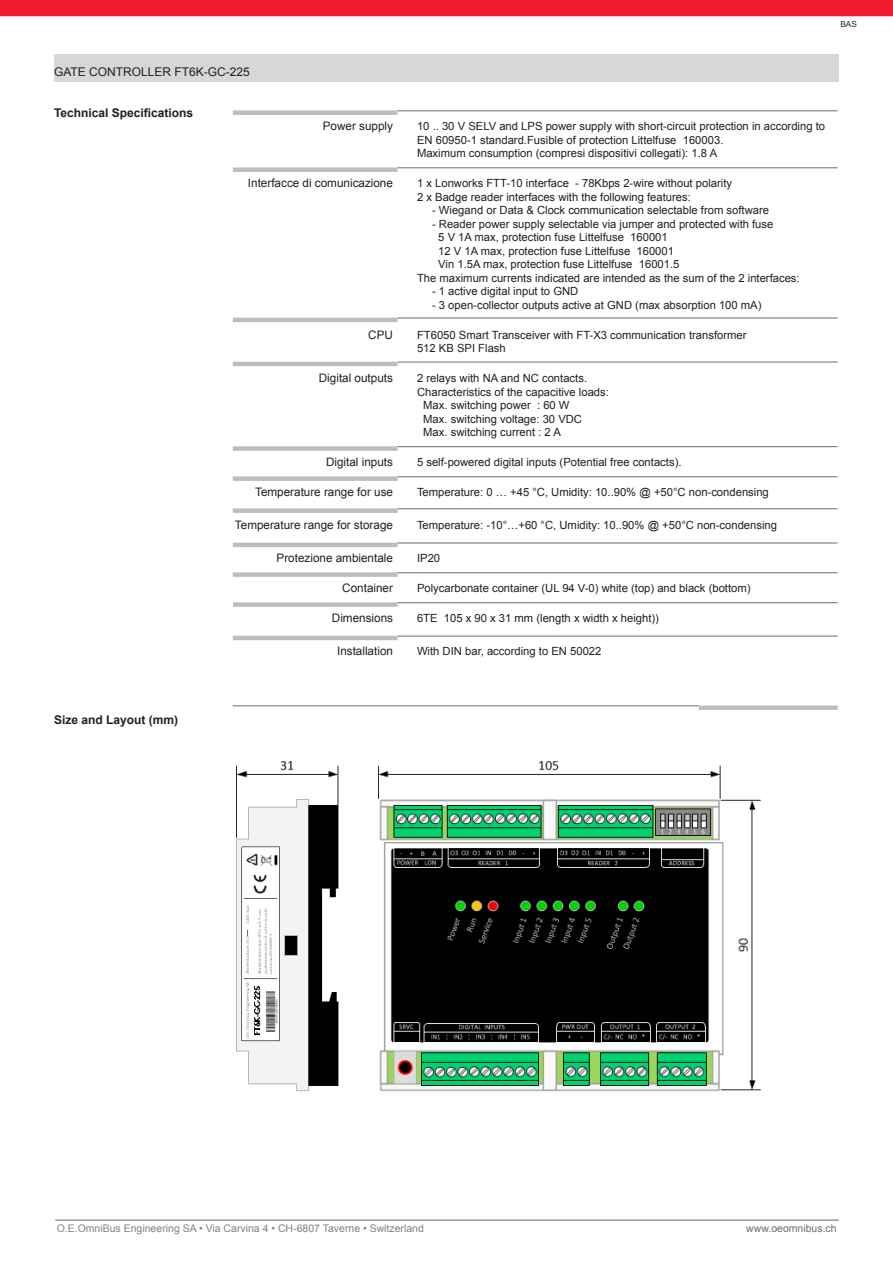
<style>
.page{position:relative;width:893px;height:1263px;background:#fff}
.page>*{position:absolute;margin:0;border:0;box-sizing:border-box;transform-origin:0 0}
.t1{font:700 12px "Arial";color:#231f20}
.t2{font:12px "Arial";color:#231f20}
.t3{font:11.7px "Arial";color:#231f20}
.t4{font:11.25px "Arial";color:#231f20}
.t5{font:10.5px "Arial";color:#808285}
.t6{font:10.5px "Arial";color:#6c6d70}
.t7{font:8.25px "Arial";color:#231f20}
</style>
<div class="page">
<div style="left:54px;top:54px;width:785px;height:27px;background:#d6d7d9"></div>
<div style="left:233px;top:110px;width:165px;height:5px;background:#bcbdc0"></div>
<hr style="left:398px;top:110px;width:440px;height:1px;background:#6c6d70">
<div style="left:233px;top:167px;width:165px;height:5px;background:#bcbdc0"></div>
<hr style="left:398px;top:167px;width:440px;height:1px;background:#6c6d70">
<div style="left:233px;top:476px;width:165px;height:5px;background:#bcbdc0"></div>
<hr style="left:398px;top:476px;width:440px;height:1px;background:#6c6d70">
<hr style="left:233px;top:318px;width:165px;height:4px;background:#bcbdc0">
<hr style="left:398px;top:318px;width:440px;height:1px;background:#6c6d70">
<hr style="left:233px;top:362px;width:165px;height:4px;background:#bcbdc0">
<hr style="left:398px;top:362px;width:440px;height:1px;background:#6c6d70">
<div style="left:233px;top:446px;width:165px;height:5px;background:#bcbdc0"></div>
<hr style="left:398px;top:446px;width:440px;height:1px;background:#6c6d70">
<div style="left:233px;top:508px;width:165px;height:5px;background:#bcbdc0"></div>
<hr style="left:398px;top:508px;width:440px;height:1px;background:#6c6d70">
<hr style="left:233px;top:543px;width:165px;height:4px;background:#bcbdc0">
<hr style="left:398px;top:543px;width:440px;height:1px;background:#6c6d70">
<div style="left:233px;top:572px;width:165px;height:5px;background:#bcbdc0"></div>
<hr style="left:398px;top:572px;width:440px;height:1px;background:#6c6d70">
<hr style="left:55px;top:1220px;width:784px;height:1px;background:#636366">
<div style="left:0;top:0;width:893px;height:16px;background:#ee1b2d"></div>
<hr style="left:233px;top:705px;width:466px;height:1px;background:#6c6d70">
<div style="left:699px;top:705px;width:139px;height:5px;background:#bcbdc0"></div>
<img style="left:236px;top:761px;width:524px;height:331px">
<div style="left:233px;top:602px;width:165px;height:5px;background:#bcbdc0"></div>
<hr style="left:398px;top:602px;width:440px;height:1px;background:#6c6d70">
<hr style="left:233px;top:636px;width:165px;height:4px;background:#bcbdc0">
<hr style="left:398px;top:636px;width:440px;height:1px;background:#6c6d70">
<p class="t2" style="left:54px;top:64px;width:197px">GATE CONTROLLER FT6K-GC-225</p>
<p class="t1" style="left:54px;top:105px;width:141px">Technical Specifications</p>
<p class="t3" style="left:323px;top:118px;width:72px">Power supply</p>
<p class="t4" style="left:417px;top:119px;width:410px">10 .. 30 V SELV and LPS power supply with short-circuit protection in according to</p>
<p class="t4" style="left:417px;top:132px;width:308px">EN 60950-1 standard.Fusible of protection Littelfuse 160003.</p>
<p class="t4" style="left:417px;top:146px;width:302px">Maximum consumption (compresi dispositivi collegati): 1.8 A</p>
<p class="t3" style="left:248px;top:175px;width:147px">Interfacce di comunicazione</p>
<p class="t4" style="left:417px;top:176px;width:317px">1 x Lonworks FTT-10 interface - 78Kbps 2-wire without polarity</p>
<p class="t4" style="left:417px;top:189px;width:275px">2 x Badge reader interfaces with the following features:</p>
<p class="t4" style="left:432px;top:203px;width:338px">- Wiegand or Data &amp; Clock communication selectable from software</p>
<p class="t4" style="left:432px;top:216px;width:343px">- Reader power supply selectable via jumper and protected with fuse</p>
<p class="t4" style="left:438px;top:230px;width:231px">5 V 1A max, protection fuse Littelfuse 160001</p>
<p class="t4" style="left:438px;top:243px;width:237px">12 V 1A max, protection fuse Littelfuse 160001</p>
<p class="t4" style="left:438px;top:257px;width:243px">Vin 1.5A max, protection fuse Littelfuse 16001.5</p>
<p class="t4" style="left:417px;top:270px;width:384px">The maximum currents indicated are intended as the sum of the 2 interfaces:</p>
<p class="t4" style="left:432px;top:284px;width:148px">- 1 active digital input to GND</p>
<p class="t4" style="left:432px;top:297px;width:331px">- 3 open-collector outputs active at GND (max absorption 100 mA)</p>
<p class="t3" style="left:368px;top:327px;width:26px">CPU</p>
<p class="t4" style="left:417px;top:327px;width:331px">FT6050 Smart Transceiver with FT-X3 communication transformer</p>
<p class="t4" style="left:417px;top:341px;width:90px">512 KB SPI Flash</p>
<p class="t3" style="left:319px;top:370px;width:76px">Digital outputs</p>
<p class="t4" style="left:417px;top:371px;width:172px">2 relays with NA and NC contacts.</p>
<p class="t4" style="left:417px;top:384px;width:193px">Characteristics of the capacitive loads:</p>
<p class="t4" style="left:423px;top:398px;width:148px">Max. switching power : 60 W</p>
<p class="t4" style="left:423px;top:411px;width:160px">Max. switching voltage: 30 VDC</p>
<p class="t4" style="left:423px;top:425px;width:139px">Max. switching current : 2 A</p>
<p class="t3" style="left:326px;top:454px;width:68px">Digital inputs</p>
<p class="t4" style="left:417px;top:455px;width:266px">5 self-powered digital inputs (Potential free contacts).</p>
<p class="t3" style="left:255px;top:484px;width:139px">Temperature range for use</p>
<p class="t4" style="left:417px;top:485px;width:353px">Temperature: 0 … +45 °C, Umidity: 10..90% @ +50°C non-condensing</p>
<p class="t3" style="left:235px;top:517px;width:160px">Temperature range for storage</p>
<p class="t4" style="left:417px;top:518px;width:362px">Temperature: -10°…+60 °C, Umidity: 10..90% @ +50°C non-condensing</p>
<p class="t3" style="left:277px;top:550px;width:118px">Protezione ambientale</p>
<p class="t4" style="left:417px;top:551px;width:25px">IP20</p>
<p class="t3" style="left:342px;top:580px;width:52px">Container</p>
<p class="t4" style="left:417px;top:581px;width:335px">Polycarbonate container (UL 94 V-0) white (top) and black (bottom)</p>
<p class="t3" style="left:332px;top:610px;width:63px">Dimensions</p>
<p class="t4" style="left:417px;top:611px;width:243px">6TE 105 x 90 x 31 mm (length x width x height))</p>
<p class="t3" style="left:337px;top:643px;width:57px">Installation</p>
<p class="t4" style="left:417px;top:644px;width:186px">With DIN bar, according to EN 50022</p>
<p class="t7" style="left:840px;top:19px;width:18px">BAS</p>
<p class="t1" style="left:54px;top:712px;width:126px">Size and Layout (mm)</p>
<p class="t5" style="left:57px;top:1222px;width:369px">O.E.OmniBus Engineering SA • Via Carvina 4 • CH-6807 Taverne • Switzerland</p>
<p class="t6" style="left:746px;top:1222px;width:92px">www.oeomnibus.ch</p>
</div>
